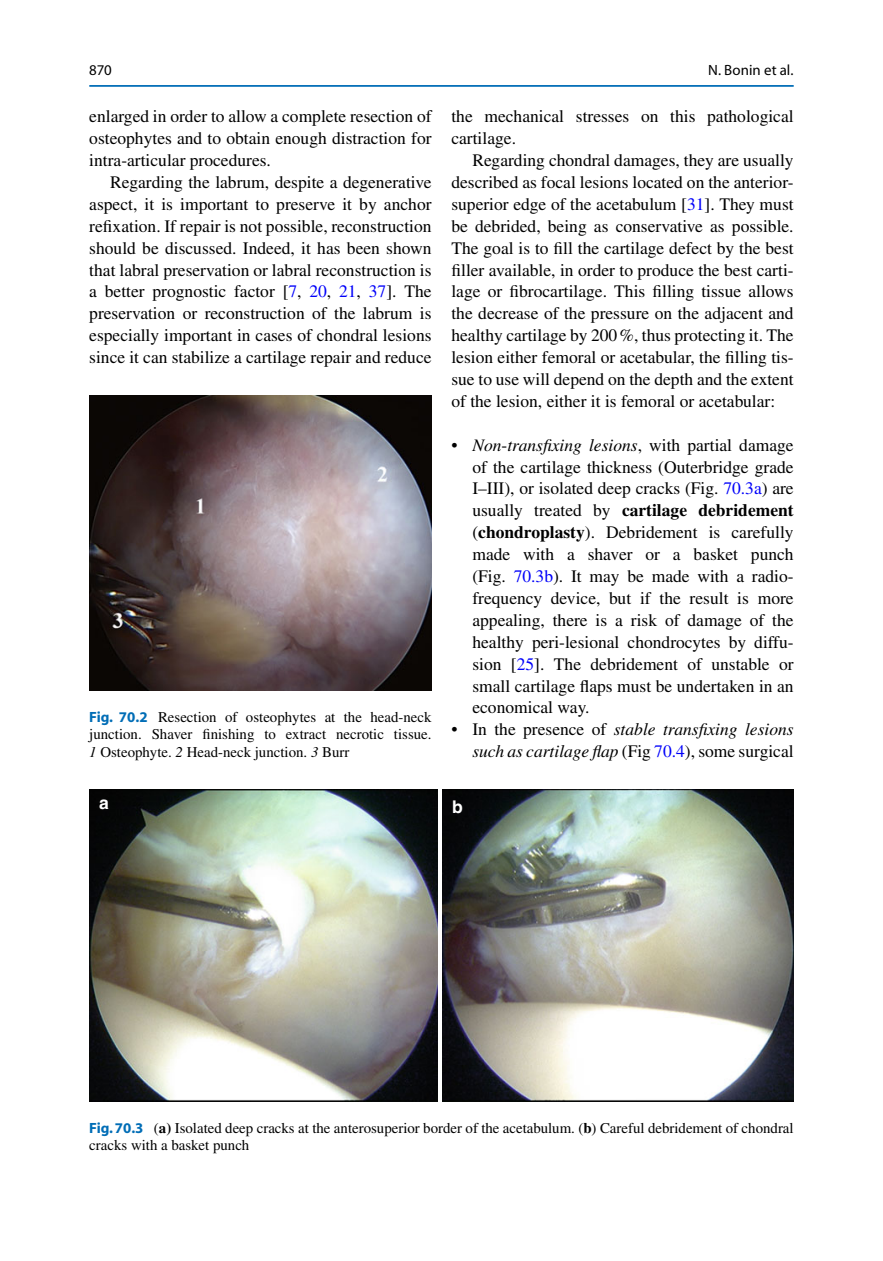
<style>
.page{position:relative;width:883px;height:1261px;background:#fff}
.page>*{position:absolute;margin:0;border:0;box-sizing:border-box;transform-origin:0 0}
.t1{font:17.5px/21.9px "Rhdxyc Times";color:#000;text-align:justify}
.t2{font:italic 17.5px/21.9px "Gbthjw Times";color:#000;text-align:right}
.t3{font:700 17.5px "Hmqsjn Times";color:#000}
.t4{font:700 17.5px "Kvsdtm Helvetica";color:#fff}
.t5{font:14.88px/17.5px "Rhdxyc Times";color:#000;text-align:justify}
.t6{font:14.88px "Kpksvq Myriad";color:#000}
.s1{color:#0000fa}
.s2{font-family:"Rhdxyc Times";font-style:normal}
.s3{font-family:"Rhdxyc Times";font-weight:400}
.s4{font-family:"Hmqsjn Times";font-weight:700}
.s5{font-family:"Rhdxyc Times";font-style:normal;color:#0000fa}
.s6{font-family:"Bgqwbb Myriad";font-weight:700;color:#006db6}
.s7{font-family:"Gbthjw Times";font-style:italic}
</style>
<div class="page">
<img style="left:89px;top:395px;width:343px;height:295px">
<img style="left:89px;top:789px;width:348px;height:312px">
<img style="left:442px;top:789px;width:352px;height:312px">
<hr style="left:89px;top:85px;width:705px;height:2px;background:#006db6">
<p class="t6" style="left:708px;top:64px;width:87px">N. Bonin et al.</p>
<p class="t6" style="left:89px;top:64px;width:24px">870</p>
<p class="t1" style="left:89px;top:107px;width:344px">enlarged in order to allow a complete resection of osteophytes and to obtain enough distraction for intra-articular procedures.</p>
<p class="t1" style="left:89px;top:173px;width:344px;text-indent:21px">Regarding the labrum, despite a degenerative aspect, it is important to preserve it by anchor refixation. If repair is not possible, reconstruction should be discussed. Indeed, it has been shown that labral preservation or labral reconstruction is a better prognostic factor [ <span class="s1">7</span> , <span class="s1">20</span> , <span class="s1">21</span> , <span class="s1">37</span> ]. The preservation or reconstruction of the labrum is especially important in cases of chondral lesions since it can stabilize a cartilage repair and reduce</p>
<p class="t1" style="left:451px;top:107px;width:344px">the mechanical stresses on this pathological cartilage.</p>
<p class="t1" style="left:451px;top:151px;width:344px;text-indent:21px">Regarding chondral damages, they are usually described as focal lesions located on the anterior&shy;superior edge of the acetabulum [ <span class="s1">31</span> ]. They must be debrided, being as conservative as possible.<br>The goal is to fill the cartilage defect by the best filler available, in order to produce the best carti&shy;lage or fibrocartilage. This filling tissue allows the decrease of the pressure on the adjacent and healthy cartilage by 200 %, thus protecting it. The lesion either femoral or acetabular, the filling tis&shy;sue to use will depend on the depth and the extent of the lesion, either it is femoral or acetabular:</p>
<p class="t2" style="left:451px;top:435px;width:344px"><span class="s2">•</span> Non <span class="s2">-</span> transfixing lesions <span class="s2">, with partial damage</span></p>
<p class="t1" style="left:472px;top:457px;width:323px">of the cartilage thickness (Outerbridge grade<br>I–III), or isolated deep cracks (Fig. <span class="s1">70.3a</span> ) are</p>
<p class="t3" style="left:472px;top:504px;width:323px"><span class="s3">usually treated by</span> cartilage debridement</p>
<p class="t1" style="left:472px;top:523px;width:323px">( <span class="s4">chondroplasty</span> ). Debridement is carefully made with a shaver or a basket punch (Fig. <span class="s1">70.3b</span> ). It may be made with a radio&shy;frequency device, but if the result is more appealing, there is a risk of damage of the healthy peri-lesional chondrocytes by diffu&shy;sion [ <span class="s1">25</span> ]. The debridement of unstable or small cartilage flaps must be undertaken in an economical way.</p>
<p class="t2" style="left:451px;top:719px;width:344px"><span class="s2">• In the presence of</span> stable transfixing lesions such as cartilage flap <span class="s2">(Fig</span> <span class="s5">70.4</span> <span class="s2">), some surgical</span></p>
<p class="t5" style="left:89px;top:709px;width:344px"><span class="s6">Fig. 70.2</span> Resection of osteophytes at the head-neck junction. Shaver finishing to extract necrotic tissue.<br><span class="s7">1</span> Osteophyte. <span class="s7">2</span> Head-neck junction. <span class="s7">3</span> Burr</p>
<p class="t4" style="left:99px;top:792px;width:11px">a</p>
<p class="t4" style="left:452px;top:795px;width:12px">b</p>
<p class="t5" style="left:89px;top:1120px;width:706px"><span class="s6">Fig. 70.3</span> ( <span class="s4">a)</span> Isolated deep cracks at the anterosuperior border of the acetabulum. ( <span class="s4">b</span> ) Careful debridement of chondral cracks with a basket punch</p>
</div>
